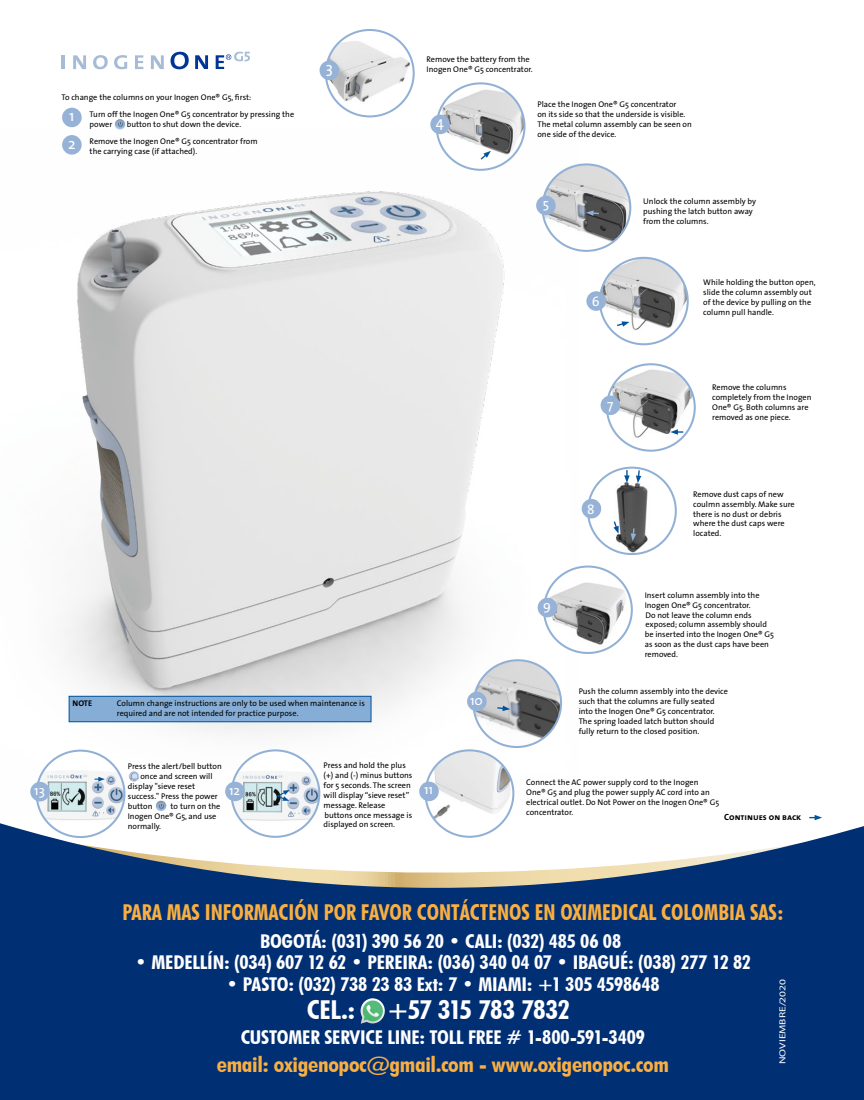
<style>
.page{position:relative;width:864px;height:1100px;background:#fff}
.page>*{position:absolute;margin:0;border:0;box-sizing:border-box;transform-origin:0 0}
.t1{font:700 condensed 26.03px "Futura BT";letter-spacing:-.02em;color:#fff;scale:1.1 1}
.t2{font:700 condensed 21.9px "Futura BT";color:#faaf40}
.t3{font:700 condensed 21.52px "Futura BT";letter-spacing:-.015em;color:#faaf40;scale:1.1 1}
.t4{font:700 condensed 18.98px "Futura BT";letter-spacing:-.005em;color:#fff;scale:1.1 1}
.t5{font:15.52px "The Sans";color:#fff}
.t6{font:14.85px "The Sans";color:#fff}
.t7{font:13.5px "The Sans";color:#fff}
.t8{font:9px "The Sans Bold Caps";color:#000}
.t9{font:8.85px "Myriad Pro";color:#fff;scale:1.3 1}
.t10{font:8.25px/9.9px "The Sans";color:#000}
.t11{font:8.25px "The Sans Bold Caps";color:#000}
.s1{font-size:15.52px;color:#fff}
</style>
<div class="page">
<img style="left:30px;top:127px;width:551px;height:685px">
<img style="left:326px;top:30px;width:87px;height:86px">
<div style="left:325px;top:29px;width:90px;height:88px;border:2px solid #91b0d5;border-radius:50%"></div>
<hr style="left:62px;top:55px;width:3px;height:14px;background:#a6bbd6">
<svg style="left:73px;top:55px;width:13px;height:14px"></svg>
<svg style="left:93px;top:55px;width:15px;height:14px"></svg>
<svg style="left:114px;top:55px;width:13px;height:14px"></svg>
<svg style="left:135px;top:55px;width:8px;height:14px"></svg>
<svg style="left:151px;top:55px;width:13px;height:14px"></svg>
<svg style="left:195px;top:55px;width:13px;height:14px"></svg>
<svg style="left:171px;top:52px;width:18px;height:17px"></svg>
<svg style="left:216px;top:52px;width:34px;height:17px"></svg>
<div style="left:320px;top:61px;width:19px;height:19px;background:#96b3d7;border-radius:50%"></div>
<img style="left:437px;top:84px;width:88px;height:86px">
<div style="left:436px;top:82px;width:90px;height:89px;border:2px solid #91b0d5;border-radius:50%"></div>
<div style="left:430px;top:115px;width:20px;height:19px;background:#96b3d7;border-radius:50%"></div>
<img style="left:543px;top:164px;width:87px;height:87px">
<div style="left:541px;top:163px;width:90px;height:89px;border:2px solid #91b0d5;border-radius:50%"></div>
<div style="left:536px;top:196px;width:20px;height:19px;background:#96b3d7;border-radius:50%"></div>
<img style="left:607px;top:365px;width:88px;height:84px">
<div style="left:606px;top:363px;width:90px;height:89px;border:2px solid #91b0d5;border-radius:50%"></div>
<div style="left:601px;top:395px;width:19px;height:20px;background:#96b3d7;border-radius:50%"></div>
<img style="left:594px;top:481px;width:76px;height:73px">
<div style="left:587px;top:467px;width:90px;height:88px;border:2px solid #91b0d5;border-radius:50%"></div>
<div style="left:582px;top:499px;width:19px;height:19px;background:#96b3d7;border-radius:50%"></div>
<img style="left:544px;top:567px;width:88px;height:86px">
<div style="left:543px;top:565px;width:90px;height:89px;border:2px solid #91b0d5;border-radius:50%"></div>
<div style="left:538px;top:598px;width:19px;height:19px;background:#96b3d7;border-radius:50%"></div>
<img style="left:426px;top:750px;width:87px;height:73px">
<div style="left:419px;top:782px;width:20px;height:19px;background:#96b3d7;border-radius:50%"></div>
<svg style="left:586px;top:210px;width:14px;height:6px"></svg>
<svg style="left:670px;top:429px;width:13px;height:6px"></svg>
<svg style="left:636px;top:469px;width:5px;height:14px"></svg>
<svg style="left:809px;top:815px;width:13px;height:5px"></svg>
<svg style="left:624px;top:470px;width:6px;height:13px"></svg>
<div style="left:62px;top:108px;width:20px;height:19px;background:#96b3d7;border-radius:50%"></div>
<div style="left:62px;top:135px;width:20px;height:20px;background:#96b3d7;border-radius:50%"></div>
<svg style="left:467px;top:654px;width:100px;height:99px"></svg>
<div style="left:69px;top:696px;width:302px;height:26px;background:#85add5"></div>
<div style="left:69px;top:696px;width:302px;height:26px;border:1px solid #00539f"></div>
<svg style="left:613px;top:520px;width:6px;height:14px"></svg>
<svg style="left:631px;top:527px;width:5px;height:14px"></svg>
<img style="left:600px;top:258px;width:88px;height:86px">
<div style="left:599px;top:257px;width:90px;height:88px;border:2px solid #91b0d5;border-radius:50%"></div>
<svg style="left:615px;top:321px;width:15px;height:6px"></svg>
<div style="left:586px;top:291px;width:20px;height:20px;background:#96b3d7;border-radius:50%"></div>
<svg style="left:115px;top:119px;width:10px;height:11px"></svg>
<svg style="left:479px;top:151px;width:12px;height:10px"></svg>
<img style="left:232px;top:750px;width:87px;height:73px">
<img style="left:37px;top:751px;width:87px;height:72px">
<div style="left:225px;top:782px;width:20px;height:19px;background:#96b3d7;border-radius:50%"></div>
<div style="left:30px;top:782px;width:20px;height:19px;background:#96b3d7;border-radius:50%"></div>
<svg style="left:156px;top:801px;width:10px;height:10px"></svg>
<svg style="left:276px;top:790px;width:14px;height:11px"></svg>
<svg style="left:95px;top:777px;width:10px;height:4px"></svg>
<svg style="left:129px;top:771px;width:10px;height:11px"></svg>
<svg style="left:0;top:823px;width:864px;height:132px;fill:#002f73"></svg>
<div style="left:0;top:955px;width:864px;height:145px;background:#002f73"></div>
<svg style="left:361px;top:998px;width:24px;height:26px"></svg>
<p class="t10" style="left:62px;top:92px;width:191px">To change the columns on your Inogen One® G5, first:</p>
<p class="t10" style="left:90px;top:109px;width:206px">Turn off the Inogen One® G5 concentrator by pressing the power</p>
<h3 class="t5" style="left:69px;top:103px;width:7px">1</h3>
<p class="t10" style="left:90px;top:136px;width:170px;text-indent:-22px"><span class="s1">2</span> Remove the Inogen One® G5 concentrator from the carrying case (if attached).</p>
<p class="t10" style="left:127px;top:119px;width:116px">button to shut down the device.</p>
<h3 class="t5" style="left:326px;top:54px;width:9px">3</h3>
<p class="t10" style="left:427px;top:54px;width:108px">Remove the battery from the<br>Inogen One® G5 concentrator.</p>
<h3 class="t6" style="left:436px;top:110px;width:10px">4</h3>
<p class="t10" style="left:537px;top:99px;width:156px">Place the Inogen One® G5 concentrator<br>on its side so that the underside is visible.<br>The metal column assembly can be seen on one side of the device.</p>
<h3 class="t7" style="left:543px;top:192px;width:8px">5</h3>
<h3 class="t7" style="left:592px;top:290px;width:9px">6</h3>
<h3 class="t7" style="left:607px;top:393px;width:8px">7</h3>
<p class="t10" style="left:643px;top:196px;width:114px">Unlock the column assembly by pushing the latch button away from the columns.</p>
<p class="t10" style="left:703px;top:277px;width:114px">While holding the button open, slide the column assembly out of the device by pulling on the column pull handle.</p>
<p class="t10" style="left:712px;top:382px;width:101px">Remove the columns completely from the Inogen<br>One® G5. Both columns are removed as one piece.</p>
<p class="t11" style="left:73px;top:696px;width:21px">NOTE</p>
<p class="t10" style="left:117px;top:698px;width:250px">Column change instructions are only to be used when maintenance is required and are not intended for practice purpose.</p>
<p class="t10" style="left:128px;top:761px;width:96px">Press the alert/bell button</p>
<p class="t10" style="left:140px;top:771px;width:74px">once and screen will</p>
<p class="t10" style="left:128px;top:781px;width:69px">display "sieve reset</p>
<p class="t10" style="left:128px;top:791px;width:92px">success." Press the power</p>
<p class="t10" style="left:128px;top:801px;width:26px">button</p>
<h3 class="t7" style="left:34px;top:780px;width:12px">13</h3>
<h3 class="t7" style="left:229px;top:779px;width:13px">12</h3>
<p class="t10" style="left:128px;top:801px;width:94px;text-indent:43px">to turn on the<br>Inogen One® G5, and use normally.</p>
<p class="t10" style="left:324px;top:760px;width:90px">Press and hold the plus (+) and (-) minus buttons for 5 seconds. The screen will display “sieve reset” message. Release buttons once message is displayed on screen.</p>
<h3 class="t7" style="left:424px;top:779px;width:11px">11</h3>
<h3 class="t7" style="left:470px;top:689px;width:14px">10</h3>
<h3 class="t7" style="left:543px;top:594px;width:9px">9</h3>
<h3 class="t7" style="left:587px;top:498px;width:9px">8</h3>
<p class="t10" style="left:693px;top:489px;width:103px">Remove dust caps of new coulmn assembly. Make sure there is no dust or debris where the dust caps were located.</p>
<p class="t10" style="left:645px;top:590px;width:131px">Insert column assembly into the<br>Inogen One® G5 concentrator.<br>Do not leave the column ends exposed; column assembly should be inserted into the Inogen One® G5 as soon as the dust caps have been removed.</p>
<p class="t10" style="left:579px;top:686px;width:151px">Push the column assembly into the device such that the columns are fully seated into the Inogen One® G5 concentrator.<br>The spring loaded latch button should fully return to the closed position.</p>
<p class="t10" style="left:526px;top:777px;width:194px">Connect the AC power supply cord to the Inogen One® G5 and plug the power supply AC cord into an electrical outlet. Do Not Power on the Inogen One® G5 concentrator.</p>
<p class="t8" style="left:724px;top:809px;width:79px">Continues on back</p>
<h2 class="t2" style="left:122px;top:899px;width:663px">PARA MAS INFORMACIÓN POR FAVOR CONTÁCTENOS EN OXIMEDICAL COLOMBIA SAS:</h2>
<h3 class="t4" style="left:260px;top:930px;width:330px">BOGOTÁ: (031) 390 56 20 • CALI: (032) 485 06 08</h3>
<h3 class="t4" style="left:135px;top:951px;width:562px">• MEDELLÍN: (034) 607 12 62 • PEREIRA: (036) 340 04 07 • IBAGUÉ: (038) 277 12 82</h3>
<h3 class="t4" style="left:226px;top:973px;width:395px">• PASTO: (032) 738 23 83 Ext: 7 • MIAMI: +1 305 4598648</h3>
<h1 class="t1" style="left:307px;top:994px;width:241px">CEL.: +57 315 783 7832</h1>
<h3 class="t4" style="left:241px;top:1026px;width:369px">CUSTOMER SERVICE LINE: TOLL FREE # 1-800-591-3409</h3>
<h3 class="t3" style="left:217px;top:1052px;width:413px">email: oxigenopoc@gmail.com - www.oxigenopoc.com</h3>
<p class="t9" style="left:777px;top:1064px;width:67px;rotate:-90deg">NOVIEMBRE/2020</p>
</div>
